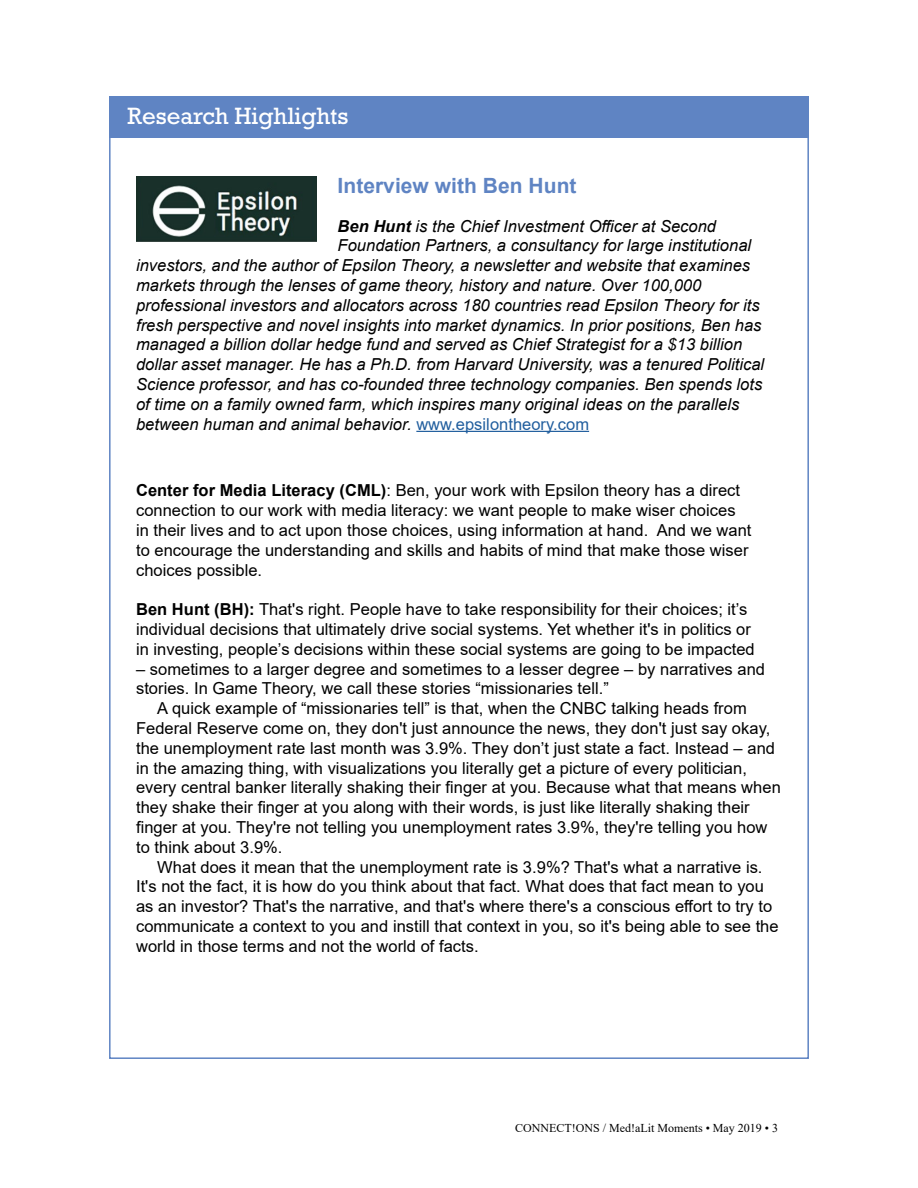
<style>
.page{position:relative;width:918px;height:1188px;background:#fff}
.page>*{position:absolute;margin:0;border:0;box-sizing:border-box;transform-origin:0 0}
.t1{font:24px "Rockwell";color:#fff}
.t2{font:700 21px "Arial";color:#5f84c3}
.t3{font:16.5px/19.8px "Arial";color:#000}
.t4{font:italic 16.5px "Arial";color:#000}
.t5{font:12px "Times New Roman";color:#000}
.s1{font-weight:700}
.s2{font-style:normal;color:#215e9e}
</style>
<div class="page">
<div style="left:109px;top:97px;width:700px;height:41px;background:#5f84c3"></div>
<hr style="left:416px;top:431px;width:173px;height:1px;background:#215e9e">
<img style="left:136px;top:176px;width:180px;height:65px">
<h1 class="t1" style="left:128px;top:102px;width:222px">Research Highlights</h1>
<p class="t2" style="left:338px;top:171px;width:240px">Interview with Ben Hunt</p>
<p class="t4" style="left:338px;top:215px;width:380px"><span class="s1">Ben Hunt</span> is the Chief Investment Officer at Second</p>
<p class="t4" style="left:338px;top:235px;width:415px">Foundation Partners, a consultancy for large institutional</p>
<p class="t4" style="left:136px;top:255px;width:616px">investors, and the author of Epsilon Theory, a newsletter and website that examines</p>
<p class="t4" style="left:136px;top:275px;width:567px">markets through the lenses of game theory, history and nature. Over 100,000</p>
<p class="t4" style="left:136px;top:294px;width:625px">professional investors and allocators across 180 countries read Epsilon Theory for its</p>
<p class="t4" style="left:136px;top:314px;width:627px">fresh perspective and novel insights into market dynamics. In prior positions, Ben has</p>
<p class="t4" style="left:136px;top:334px;width:608px">managed a billion dollar hedge fund and served as Chief Strategist for a $13 billion</p>
<p class="t4" style="left:136px;top:354px;width:630px">dollar asset manager. He has a Ph.D. from Harvard University, was a tenured Political</p>
<p class="t4" style="left:136px;top:374px;width:628px">Science professor, and has co-founded three technology companies. Ben spends lots</p>
<p class="t4" style="left:136px;top:393px;width:605px">of time on a family owned farm, which inspires many original ideas on the parallels</p>
<p class="t4" style="left:136px;top:413px;width:455px">between human and animal behavior. <span class="s2">www.epsilontheory.com</span></p>
<p class="t3" style="left:136px;top:481px;width:617px"><span class="s1">Center for Media Literacy (CML)</span>: Ben, your work with Epsilon theory has a direct connection to our work with media literacy: we want people to make wiser choices in their lives and to act upon those choices, using information at hand. And we want to encourage the understanding and skills and habits of mind that make those wiser choices possible.</p>
<p class="t3" style="left:136px;top:599px;width:620px"><span class="s1">Ben Hunt (BH):</span> That's right. People have to take responsibility for their choices; it’s individual decisions that ultimately drive social systems. Yet whether it's in politics or in investing, people’s decisions within these social systems are going to be impacted</p>
<p class="t3" style="left:136px;top:659px;width:631px">– sometimes to a larger degree and sometimes to a lesser degree – by narratives and stories. In Game Theory, we call these stories “missionaries tell.”</p>
<p class="t3" style="left:136px;top:698px;width:646px;text-indent:21px">A quick example of “missionaries tell” is that, when the CNBC talking heads from Federal Reserve come on, they don't just announce the news, they don't just say okay, the unemployment rate last month was 3.9%. They don’t just state a fact. Instead – and in the amazing thing, with visualizations you literally get a picture of every politician, every central banker literally shaking their finger at you. Because what that means when they shake their finger at you along with their words, is just like literally shaking their finger at you. They're not telling you unemployment rates 3.9%, they're telling you how to think about 3.9%.</p>
<p class="t3" style="left:136px;top:857px;width:644px;text-indent:21px">What does it mean that the unemployment rate is 3.9%? That's what a narrative is.<br>It's not the fact, it is how do you think about that fact. What does that fact mean to you as an investor? That's the narrative, and that's where there's a conscious effort to try to communicate a context to you and instill that context in you, so it's being able to see the world in those terms and not the world of facts.</p>
<p class="t5" style="left:515px;top:1120px;width:265px">CONNECT!ONS / Med!aLit Moments • May 2019 • 3</p>
</div>
